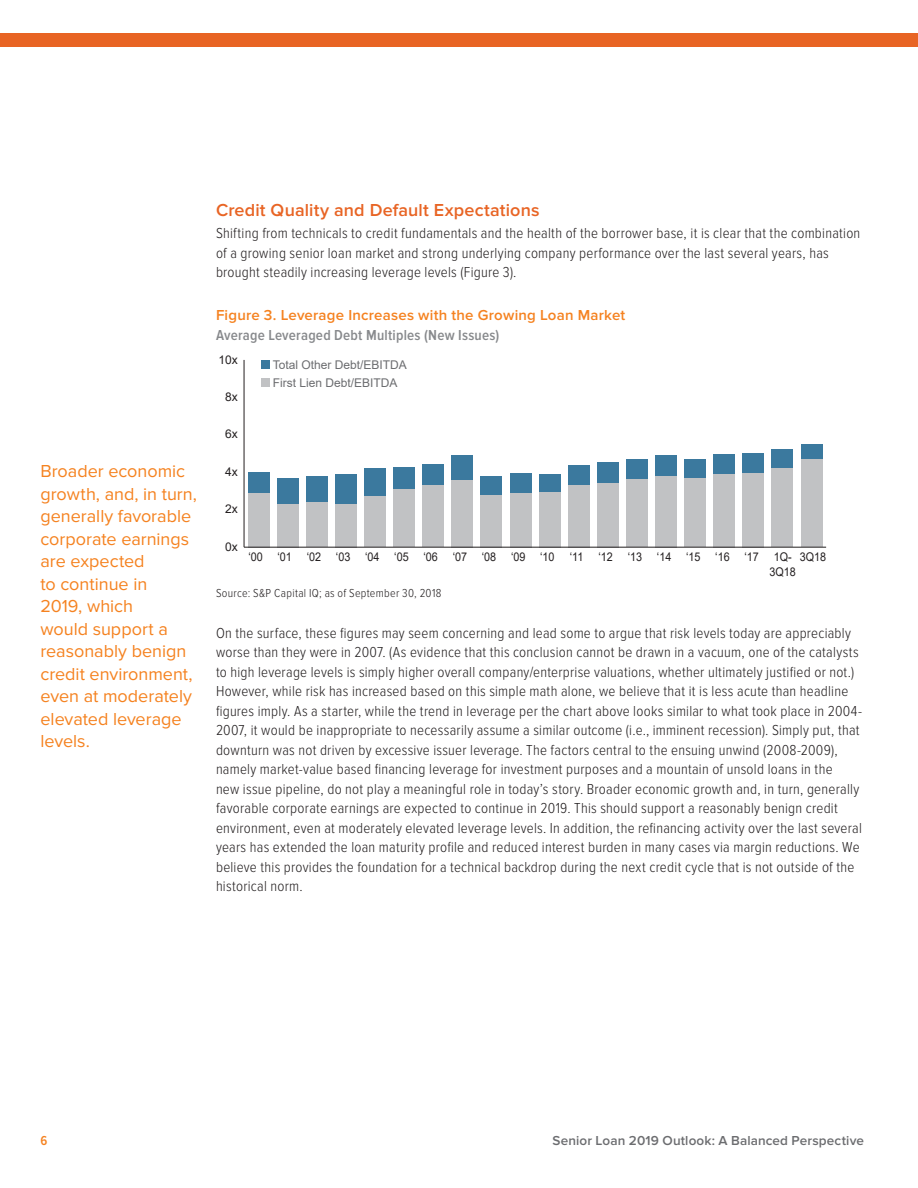
<style>
.page{position:relative;width:918px;height:1188px;background:#fff}
.page>*{position:absolute;margin:0;border:0;box-sizing:border-box;transform-origin:0 0}
.t1{font:18px/22.5px "Proxima Nova";color:#f58220}
.t2{font:600 18px "Proxima Nova";letter-spacing:.01em;color:#e86424}
.t3{font:300 15px/19.5px "Proxima Nova Cond";letter-spacing:.015em;color:#231f20}
.t4{font:600 15px "Proxima Nova";letter-spacing:.015em;color:#f58220}
.t5{font:600 15px "Proxima Nova Cond";letter-spacing:.015em;color:#87898c}
.t6{font:600 13.5px "Proxima Nova";letter-spacing:.01em;color:#6c6d70}
.t7{font:600 13.5px "Proxima Nova Cond";color:#f58220}
.t8{font:12px/15px "Arial";color:#231f20;scale:.9 1}
.t9{font:12px "Arial";color:#6c6d70}
.t10{font:300 12px "Proxima Nova Cond";letter-spacing:.025em;color:#231f20}
.t11{font:12px "Arial";color:#231f20}
</style>
<div class="page">
<div style="left:0;top:34px;width:918px;height:13px;background:#e86424"></div>
<div style="left:248px;top:472px;width:22px;height:21px;background:#3b799e"></div>
<div style="left:277px;top:478px;width:22px;height:26px;background:#3b799e"></div>
<div style="left:306px;top:476px;width:22px;height:26px;background:#3b799e"></div>
<div style="left:335px;top:474px;width:22px;height:30px;background:#3b799e"></div>
<div style="left:364px;top:469px;width:22px;height:28px;background:#3b799e"></div>
<div style="left:393px;top:467px;width:22px;height:23px;background:#3b799e"></div>
<div style="left:422px;top:464px;width:22px;height:22px;background:#3b799e"></div>
<div style="left:451px;top:456px;width:22px;height:24px;background:#3b799e"></div>
<div style="left:481px;top:476px;width:21px;height:19px;background:#3b799e"></div>
<div style="left:510px;top:473px;width:21px;height:20px;background:#3b799e"></div>
<div style="left:539px;top:475px;width:22px;height:17px;background:#3b799e"></div>
<div style="left:568px;top:466px;width:22px;height:19px;background:#3b799e"></div>
<div style="left:597px;top:463px;width:22px;height:20px;background:#3b799e"></div>
<div style="left:626px;top:460px;width:22px;height:20px;background:#3b799e"></div>
<div style="left:655px;top:455px;width:22px;height:21px;background:#3b799e"></div>
<div style="left:684px;top:459px;width:22px;height:19px;background:#3b799e"></div>
<div style="left:713px;top:454px;width:22px;height:20px;background:#3b799e"></div>
<div style="left:742px;top:453px;width:22px;height:20px;background:#3b799e"></div>
<div style="left:772px;top:449px;width:21px;height:20px;background:#3b799e"></div>
<div style="left:801px;top:444px;width:22px;height:16px;background:#3b799e"></div>
<div style="left:248px;top:493px;width:22px;height:54px;background:#c1c2c4"></div>
<div style="left:277px;top:504px;width:22px;height:43px;background:#c1c2c4"></div>
<div style="left:306px;top:502px;width:22px;height:45px;background:#c1c2c4"></div>
<div style="left:335px;top:504px;width:22px;height:43px;background:#c1c2c4"></div>
<div style="left:364px;top:497px;width:22px;height:50px;background:#c1c2c4"></div>
<div style="left:393px;top:490px;width:22px;height:57px;background:#c1c2c4"></div>
<div style="left:422px;top:486px;width:22px;height:61px;background:#c1c2c4"></div>
<div style="left:451px;top:480px;width:22px;height:67px;background:#c1c2c4"></div>
<div style="left:481px;top:495px;width:21px;height:52px;background:#c1c2c4"></div>
<div style="left:510px;top:493px;width:21px;height:54px;background:#c1c2c4"></div>
<div style="left:539px;top:492px;width:22px;height:55px;background:#c1c2c4"></div>
<div style="left:568px;top:485px;width:22px;height:62px;background:#c1c2c4"></div>
<div style="left:597px;top:483px;width:22px;height:64px;background:#c1c2c4"></div>
<div style="left:626px;top:480px;width:22px;height:67px;background:#c1c2c4"></div>
<div style="left:655px;top:476px;width:22px;height:71px;background:#c1c2c4"></div>
<div style="left:684px;top:478px;width:22px;height:69px;background:#c1c2c4"></div>
<div style="left:713px;top:474px;width:22px;height:73px;background:#c1c2c4"></div>
<div style="left:742px;top:473px;width:22px;height:74px;background:#c1c2c4"></div>
<div style="left:772px;top:469px;width:21px;height:78px;background:#c1c2c4"></div>
<div style="left:801px;top:460px;width:22px;height:87px;background:#c1c2c4"></div>
<hr style="left:244px;top:547px;width:582px;height:1px;background:#231f20">
<hr style="left:244px;top:360px;width:1px;height:187px;background:#231f20">
<div style="left:261px;top:360px;width:9px;height:8px;background:#3b799e"></div>
<div style="left:261px;top:378px;width:9px;height:9px;background:#c1c2c4"></div>
<p class="t2" style="left:216px;top:200px;width:325px">Credit Quality and Default Expectations</p>
<p class="t3" style="left:216px;top:224px;width:646px">Shifting from technicals to credit fundamentals and the health of the borrower base, it is clear that the combination of a growing senior loan market and strong underlying company performance over the last several years, has brought steadily increasing leverage levels (Figure 3).</p>
<p class="t4" style="left:216px;top:306px;width:411px">Figure 3. Leverage Increases with the Growing Loan Market</p>
<p class="t5" style="left:216px;top:327px;width:285px">Average Leveraged Debt Multiples (New Issues)</p>
<p class="t1" style="left:40px;top:460px;width:158px">Broader economic growth, and, in turn, generally favorable corporate earnings are expected<br>to continue in<br>2019, which<br>would support a reasonably benign credit environment, even at moderately elevated leverage levels.</p>
<p class="t11" style="left:219px;top:351px;width:21px">10x</p>
<p class="t11" style="left:225px;top:388px;width:14px">8x</p>
<p class="t11" style="left:225px;top:426px;width:14px">6x</p>
<p class="t11" style="left:225px;top:463px;width:14px">4x</p>
<p class="t9" style="left:273px;top:356px;width:136px">Total Other Debt/EBITDA</p>
<p class="t9" style="left:273px;top:374px;width:126px">First Lien Debt/EBITDA</p>
<p class="t11" style="left:225px;top:501px;width:14px">2x</p>
<p class="t11" style="left:225px;top:538px;width:14px">0x</p>
<p class="t8" style="left:248px;top:549px;width:342px">‘00 ‘01 ‘02 ‘03 ‘04 ‘05 ‘06 ‘07 ‘08 ‘09 ‘10</p>
<p class="t8" style="left:570px;top:549px;width:17px">‘11</p>
<p class="t8" style="left:770px;top:549px;width:65px;text-indent:-171px">‘12 ‘13 ‘14 ‘15 ‘16 ‘17 1Q- 3Q18<br>3Q18</p>
<p class="t10" style="left:216px;top:586px;width:227px">Source: S&amp;P Capital IQ; as of September 30, 2018</p>
<p class="t3" style="left:216px;top:624px;width:648px">On the surface, these figures may seem concerning and lead some to argue that risk levels today are appreciably worse than they were in 2007. (As evidence that this conclusion cannot be drawn in a vacuum, one of the catalysts to high leverage levels is simply higher overall company/enterprise valuations, whether ultimately justified or not.)<br>However, while risk has increased based on this simple math alone, we believe that it is less acute than headline figures imply. As a starter, while the trend in leverage per the chart above looks similar to what took place in 2004- 2007, it would be inappropriate to necessarily assume a similar outcome (i.e., imminent recession). Simply put, that downturn was not driven by excessive issuer leverage. The factors central to the ensuing unwind (2008-2009), namely market-value based financing leverage for investment purposes and a mountain of unsold loans in the<br>new issue pipeline, do not play a meaningful role in today’s story. Broader economic growth and, in turn, generally favorable corporate earnings are expected to continue in 2019. This should support a reasonably benign credit environment, even at moderately elevated leverage levels. In addition, the refinancing activity over the last several years has extended the loan maturity profile and reduced interest burden in many cases via margin reductions. We believe this provides the foundation for a technical backdrop during the next credit cycle that is not outside of the historical norm.</p>
<p class="t7" style="left:40px;top:1133px;width:8px">6</p>
<p class="t6" style="left:553px;top:1132px;width:313px">Senior Loan 2019 Outlook: A Balanced Perspective</p>
</div>
